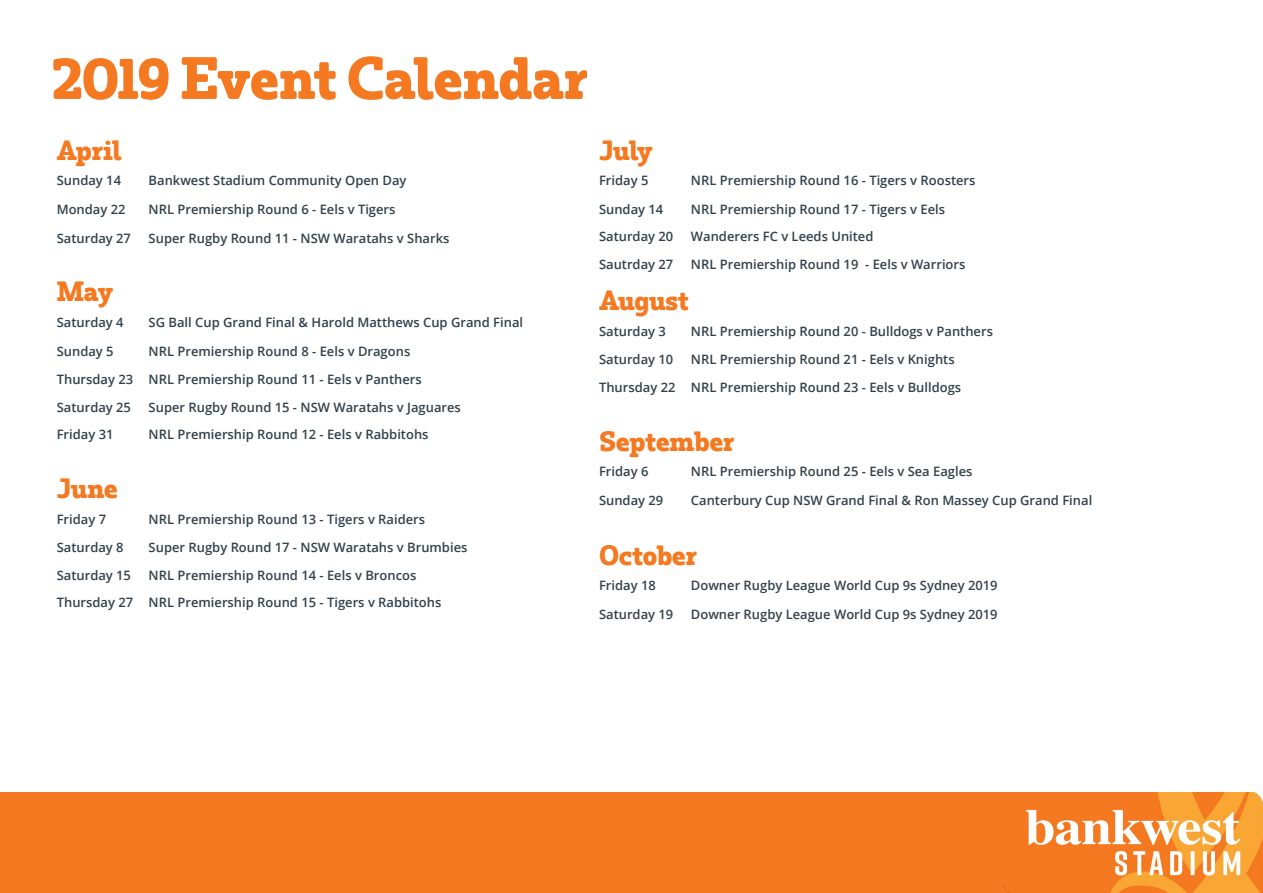
<style>
.page{position:relative;width:1263px;height:893px;background:#fff}
.page>*{position:absolute;margin:0;border:0;box-sizing:border-box;transform-origin:0 0}
.t1{font:700 55.65px "Bankwest Serif";letter-spacing:-.015em;color:#f47920}
.t2{font:700 26.1px "Bankwest Serif";letter-spacing:-.01em;color:#f47920}
.Table_body{font:600 12.9px "Open Sans";color:#32414b}
</style>
<div class="page">
<div style="left:0;top:792px;width:1157px;height:101px;background:#f47920"></div>
<img style="left:1003px;top:792px;width:260px;height:101px">
<p class="t1" style="left:53px;top:50px;width:537px">2019 Event Calendar</p>
<p class="t2" style="left:57px;top:137px;width:66px">April</p>
<p class="Table_body" style="left:57px;top:172px;width:66px">Sunday 14</p>
<p class="Table_body" style="left:149px;top:172px;width:259px">Bankwest Stadium Community Open Day</p>
<p class="Table_body" style="left:57px;top:201px;width:70px">Monday 22</p>
<p class="Table_body" style="left:149px;top:201px;width:248px">NRL Premiership Round 6 - Eels v Tigers</p>
<p class="Table_body" style="left:57px;top:229px;width:76px">Saturday 27</p>
<p class="Table_body" style="left:149px;top:229px;width:302px">Super Rugby Round 11 - NSW Waratahs v Sharks</p>
<p class="t2" style="left:57px;top:278px;width:58px">May</p>
<p class="Table_body" style="left:57px;top:313px;width:68px">Saturday 4</p>
<p class="Table_body" style="left:149px;top:313px;width:376px">SG Ball Cup Grand Final &amp; Harold Matthews Cup Grand Final</p>
<p class="Table_body" style="left:57px;top:342px;width:58px">Sunday 5</p>
<p class="Table_body" style="left:149px;top:342px;width:263px">NRL Premiership Round 8 - Eels v Dragons</p>
<p class="Table_body" style="left:57px;top:371px;width:78px">Thursday 23</p>
<p class="Table_body" style="left:149px;top:371px;width:275px">NRL Premiership Round 11 - Eels v Panthers</p>
<p class="Table_body" style="left:57px;top:398px;width:76px">Saturday 25</p>
<p class="Table_body" style="left:149px;top:398px;width:314px">Super Rugby Round 15 - NSW Waratahs v Jaguares</p>
<p class="Table_body" style="left:57px;top:426px;width:58px">Friday 31</p>
<p class="Table_body" style="left:149px;top:426px;width:281px">NRL Premiership Round 12 - Eels v Rabbitohs</p>
<p class="t2" style="left:57px;top:475px;width:63px">June</p>
<p class="Table_body" style="left:57px;top:510px;width:51px">Friday 7</p>
<p class="Table_body" style="left:149px;top:510px;width:278px">NRL Premiership Round 13 - Tigers v Raiders</p>
<p class="Table_body" style="left:57px;top:538px;width:68px">Saturday 8</p>
<p class="Table_body" style="left:149px;top:538px;width:320px">Super Rugby Round 17 - NSW Waratahs v Brumbies</p>
<p class="Table_body" style="left:57px;top:566px;width:76px">Saturday 15</p>
<p class="Table_body" style="left:149px;top:566px;width:269px">NRL Premiership Round 14 - Eels v Broncos</p>
<p class="Table_body" style="left:57px;top:594px;width:78px">Thursday 27</p>
<p class="Table_body" style="left:149px;top:594px;width:294px">NRL Premiership Round 15 - Tigers v Rabbitohs</p>
<p class="t2" style="left:599px;top:137px;width:55px">July</p>
<p class="Table_body" style="left:599px;top:172px;width:51px">Friday 5</p>
<p class="Table_body" style="left:691px;top:172px;width:286px">NRL Premiership Round 16 - Tigers v Roosters</p>
<p class="Table_body" style="left:599px;top:200px;width:66px">Sunday 14</p>
<p class="Table_body" style="left:691px;top:200px;width:256px">NRL Premiership Round 17 - Tigers v Eels</p>
<p class="Table_body" style="left:599px;top:228px;width:76px">Saturday 20</p>
<p class="Table_body" style="left:691px;top:228px;width:184px">Wanderers FC v Leeds United</p>
<p class="Table_body" style="left:599px;top:255px;width:76px">Sautrday 27</p>
<p class="Table_body" style="left:691px;top:255px;width:276px">NRL Premiership Round 19 - Eels v Warriors</p>
<p class="t2" style="left:599px;top:287px;width:92px">August</p>
<p class="Table_body" style="left:599px;top:322px;width:68px">Saturday 3</p>
<p class="Table_body" style="left:691px;top:322px;width:304px">NRL Premiership Round 20 - Bulldogs v Panthers</p>
<p class="Table_body" style="left:599px;top:351px;width:76px">Saturday 10</p>
<p class="Table_body" style="left:691px;top:351px;width:265px">NRL Premiership Round 21 - Eels v Knights</p>
<p class="Table_body" style="left:599px;top:378px;width:78px">Thursday 22</p>
<p class="Table_body" style="left:691px;top:378px;width:272px">NRL Premiership Round 23 - Eels v Bulldogs</p>
<p class="t2" style="left:599px;top:428px;width:137px">September</p>
<p class="Table_body" style="left:599px;top:463px;width:51px">Friday 6</p>
<p class="Table_body" style="left:691px;top:463px;width:283px">NRL Premiership Round 25 - Eels v Sea Eagles</p>
<p class="Table_body" style="left:599px;top:492px;width:66px">Sunday 29</p>
<p class="Table_body" style="left:691px;top:492px;width:403px">Canterbury Cup NSW Grand Final &amp; Ron Massey Cup Grand Final</p>
<p class="t2" style="left:599px;top:542px;width:100px">October</p>
<p class="Table_body" style="left:599px;top:577px;width:58px">Friday 18</p>
<p class="Table_body" style="left:691px;top:577px;width:308px">Downer Rugby League World Cup 9s Sydney 2019</p>
<p class="Table_body" style="left:599px;top:605px;width:76px">Saturday 19</p>
<p class="Table_body" style="left:691px;top:605px;width:308px">Downer Rugby League World Cup 9s Sydney 2019</p>
</div>
